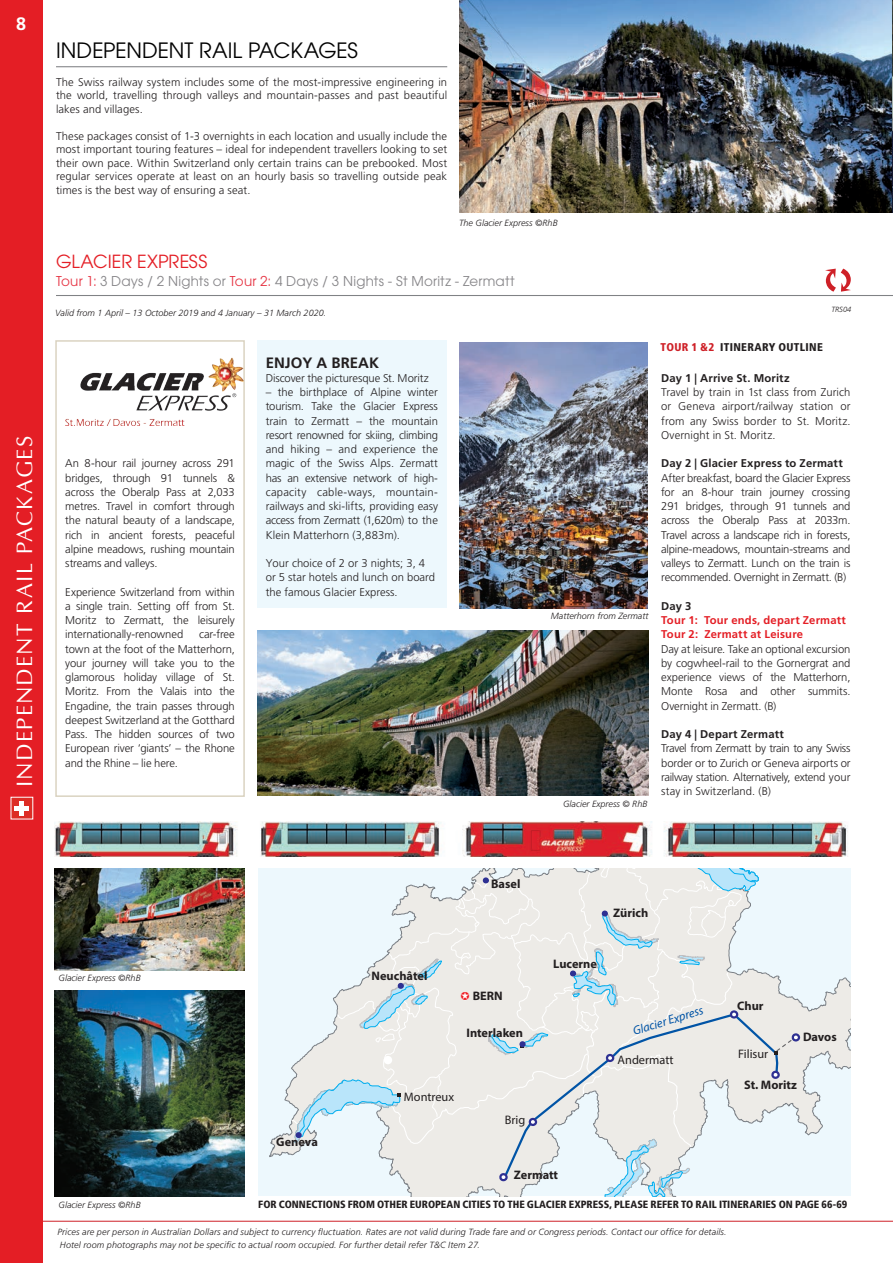
<style>
.page{position:relative;width:893px;height:1263px;background:#fff}
.page>*{position:absolute;margin:0;border:0;box-sizing:border-box;transform-origin:0 0}
.t1{font:22.5px "Optima";letter-spacing:.05em;color:#fff}
.t2{font:21px "ITC Avant Garde Pro";letter-spacing:-.005em;color:#000}
.t3{font:18px "ITC Avant Garde Pro";color:#e41e25}
.t4{font:700 18px "Frutiger LT";color:#fff}
.t5{font:700 15px "Frutiger LT";color:#231f20}
.t6{font:13.5px "ITC Avant Garde Pro";letter-spacing:.015em;color:#878689}
.t7{font:700 12.3px "Myriad Pro";color:#231f20}
.t8{font:12.3px "Myriad Pro";color:#231f20}
.t9{font:italic 12.3px "Myriad Pro";color:#0154a6}
.t10{font:300 11.25px/14.2px "Frutiger LT";letter-spacing:-.005em;color:#231f20;text-align:justify}
.t11{font:700 11.25px "Frutiger LT";letter-spacing:.015em;color:#231f20}
.t12{font:700 11.25px/14.2px "Frutiger LT";letter-spacing:.015em;color:#e41e25}
.t13{font:900 condensed 11.25px "Frutiger LT";letter-spacing:.03em;color:#231f20}
.t14{font:900 condensed 10.5px "Frutiger LT";color:#231f20}
.t15{font:italic 300 9px/13.5px "Frutiger LT";letter-spacing:.015em;color:#231f20}
.t16{font:italic 300 7.5px "Frutiger LT";color:#231f20}
.s1{color:#e63544}
.s2{color:#ce2027}
</style>
<div class="page">
<hr style="left:0;top:1221px;width:893px;height:1px;background:#ce2027">
<div style="left:0;top:0;width:43px;height:1263px;background:#e41e25"></div>
<div style="left:11px;top:797px;width:22px;height:22px;background:#dd2c25"></div>
<hr style="left:20px;top:801px;width:4px;height:14px;background:#fff">
<hr style="left:15px;top:806px;width:14px;height:4px;background:#fff">
<hr style="left:56px;top:295px;width:837px;height:1px;background:#808285">
<img style="left:459px;top:0;width:434px;height:213px">
<div style="left:257px;top:341px;width:189px;height:267px;background:#edf8fd"></div>
<div style="left:55px;top:340px;width:190px;height:457px;border:2px solid #dad3c1"></div>
<img style="left:65px;top:358px;width:179px;height:67px">
<svg style="left:269px;top:868px;width:581px;height:328px;background:#ebf3f6"></svg>
<svg style="left:759px;top:1012px;width:20px;height:168px;background:#e5eaed"></svg>
<svg style="left:771px;top:1071px;width:9px;height:8px"></svg>
<svg style="left:792px;top:1033px;width:8px;height:8px"></svg>
<svg style="left:774px;top:1039px;width:19px;height:15px"></svg>
<img style="left:55px;top:821px;width:793px;height:36px">
<img style="left:459px;top:343px;width:189px;height:265px">
<img style="left:257px;top:630px;width:391px;height:165px">
<svg style="left:825px;top:269px;width:26px;height:23px"></svg>
<img style="left:55px;top:868px;width:189px;height:103px">
<img style="left:55px;top:991px;width:189px;height:205px">
<hr style="left:56px;top:66px;width:391px;height:1px;background:#808285">
<svg style="left:291px;top:868px;width:468px;height:328px;background:#e6ebec"></svg>
<h3 class="t4" style="left:16px;top:13px;width:12px">8</h3>
<h1 class="t1" style="left:11px;top:787px;width:353px;rotate:-90deg">INDEPENDENT RAIL PACKAGES</h1>
<h2 class="t2" style="left:56px;top:37px;width:303px">INDEPENDENT RAIL PACKAGES</h2>
<p class="t10" style="left:56px;top:75px;width:393px;line-height:13.5px">The Swiss railway system includes some of the most-impressive engineering in the world, travelling through valleys and mountain-passes and past beautiful lakes and villages.</p>
<p class="t10" style="left:56px;top:129px;width:393px;line-height:13.5px">These packages consist of 1-3 overnights in each location and usually include the most important touring features – ideal for independent travellers looking to set their own pace. Within Switzerland only certain trains can be prebooked. Most regular services operate at least on an hourly basis so travelling outside peak times is the best way of ensuring a seat.</p>
<p class="t15" style="left:459px;top:216px;width:100px">The Glacier Express ©RhB</p>
<h3 class="t3" style="left:56px;top:251px;width:153px">GLACIER EXPRESS</h3>
<p class="t6" style="left:56px;top:273px;width:460px"><span class="s1">Tour 1:</span> 3 Days / 2 Nights or <span class="s1">Tour 2:</span> 4 Days / 3 Nights - St Moritz - Zermatt</p>
<p class="t15" style="left:55px;top:307px;width:273px">Valid from 1 April – 13 October 2019 and 4 January – 31 March 2020.</p>
<p class="t10" style="left:65px;top:456px;width:171px">An 8-hour rail journey across 291 bridges, through 91 tunnels &amp; across the Oberalp Pass at 2,033 metres. Travel in comfort through the natural beauty of a landscape, rich in ancient forests, peaceful alpine meadows, rushing mountain streams and valleys.</p>
<p class="t10" style="left:65px;top:585px;width:171px">Experience Switzerland from within a single train. Setting off from St.<br>Moritz to Zermatt, the leisurely internationally-renowned</p>
<p class="t10" style="left:65px;top:627px;width:171px;text-indent:134px">car-free town at the foot of the Matterhorn, your journey will take you to the glamorous holiday village of St.<br>Moritz. From the Valais into the Engadine, the train passes through deepest Switzerland at the Gotthard Pass. The hidden sources of two European river ‘giants’ – the Rhone and the Rhine – lie here.</p>
<h3 class="t5" style="left:266px;top:353px;width:115px">ENJOY A BREAK</h3>
<p class="t10" style="left:266px;top:371px;width:164px">Discover the picturesque St. Moritz</p>
<p class="t10" style="left:266px;top:385px;width:174px">– the birthplace of Alpine winter tourism. Take the Glacier Express train to Zermatt – the mountain resort renowned for skiing, climbing and hiking – and experience the magic of the Swiss Alps. Zermatt has an extensive network of high&shy;capacity cable-ways, mountain&shy;railways and ski-lifts, providing easy access from Zermatt (1,620m) to the Klein Matterhorn (3,883m).</p>
<p class="t10" style="left:266px;top:556px;width:171px;text-align:left">Your choice of 2 or 3 nights; 3, 4 or 5 star hotels and lunch on board the famous Glacier Express.</p>
<p class="t15" style="left:551px;top:609px;width:99px">Matterhorn from Zermatt</p>
<p class="t15" style="left:563px;top:797px;width:86px">Glacier Express © RhB</p>
<p class="t16" style="left:831px;top:305px;width:22px">TRS04</p>
<p class="t13" style="left:661px;top:340px;width:164px"><span class="s2">TOUR 1 &amp;2</span> ITINERARY OUTLINE</p>
<p class="t11" style="left:661px;top:371px;width:130px">Day 1 | Arrive St. Moritz</p>
<p class="t10" style="left:661px;top:385px;width:191px">Travel by train in 1st class from Zurich or Geneva airport/railway station or from any Swiss border to St. Moritz.<br>Overnight in St. Moritz.</p>
<p class="t11" style="left:661px;top:457px;width:183px">Day 2 | Glacier Express to Zermatt</p>
<p class="t10" style="left:661px;top:471px;width:191px">After breakfast, board the Glacier Express for an 8-hour train journey crossing 291 bridges, through 91 tunnels and across the Oberalp Pass at 2033m.<br>Travel across a landscape rich in forests, alpine-meadows, mountain-streams and valleys to Zermatt. Lunch on the train is recommended. Overnight in Zermatt. (B)</p>
<p class="t11" style="left:661px;top:599px;width:32px">Day 3</p>
<p class="t12" style="left:661px;top:613px;width:186px">Tour 1: Tour ends, depart Zermatt<br>Tour 2: Zermatt at Leisure</p>
<p class="t10" style="left:661px;top:642px;width:191px">Day at leisure. Take an optional excursion by cogwheel-rail to the Gornergrat and experience views of the Matterhorn, Monte Rosa and other summits.<br>Overnight in Zermatt. (B)</p>
<p class="t11" style="left:661px;top:728px;width:124px">Day 4 | Depart Zermatt</p>
<p class="t10" style="left:661px;top:741px;width:191px">Travel from Zermatt by train to any Swiss border or to Zurich or Geneva airports or railway station. Alternatively, extend your stay in Switzerland. (B)</p>
<p class="t15" style="left:59px;top:971px;width:84px">Glacier Express ©RhB</p>
<p class="t15" style="left:59px;top:1198px;width:84px">Glacier Express ©RhB</p>
<p class="t7" style="left:276px;top:1134px;width:43px">Geneva</p>
<p class="t7" style="left:491px;top:875px;width:31px">Basel</p>
<p class="t7" style="left:372px;top:968px;width:57px">Neuchâtel</p>
<p class="t7" style="left:473px;top:988px;width:31px">BERN</p>
<p class="t7" style="left:466px;top:1025px;width:58px">Interlaken</p>
<p class="t8" style="left:404px;top:1089px;width:52px">Montreux</p>
<p class="t8" style="left:505px;top:1112px;width:22px">Brig</p>
<p class="t7" style="left:613px;top:904px;width:37px">Zürich</p>
<p class="t7" style="left:553px;top:956px;width:45px">Lucerne</p>
<p class="t9" style="left:631px;top:1024px;width:75px;rotate:-17deg">Glacier Express</p>
<p class="t8" style="left:618px;top:1052px;width:57px">Andermatt</p>
<p class="t7" style="left:514px;top:1167px;width:46px">Zermatt</p>
<p class="t7" style="left:737px;top:998px;width:28px">Chur</p>
<p class="t8" style="left:738px;top:1047px;width:32px">Filisur</p>
<p class="t7" style="left:803px;top:1029px;width:35px">Davos</p>
<p class="t7" style="left:744px;top:1077px;width:54px">St. Moritz</p>
<p class="t14" style="left:258px;top:1198px;width:590px">FOR CONNECTIONS FROM OTHER EUROPEAN CITIES TO THE GLACIER EXPRESS, PLEASE REFER TO RAIL ITINERARIES ON PAGE 66-69</p>
<p class="t15" style="left:57px;top:1225px;width:671px">Prices are per person in Australian Dollars and subject to currency fluctuation. Rates are not valid during Trade fare and or Congress periods. Contact our office for details.<br>Hotel room photographs may not be specific to actual room occupied. For further detail refer T&amp;C Item 27.</p>
</div>
